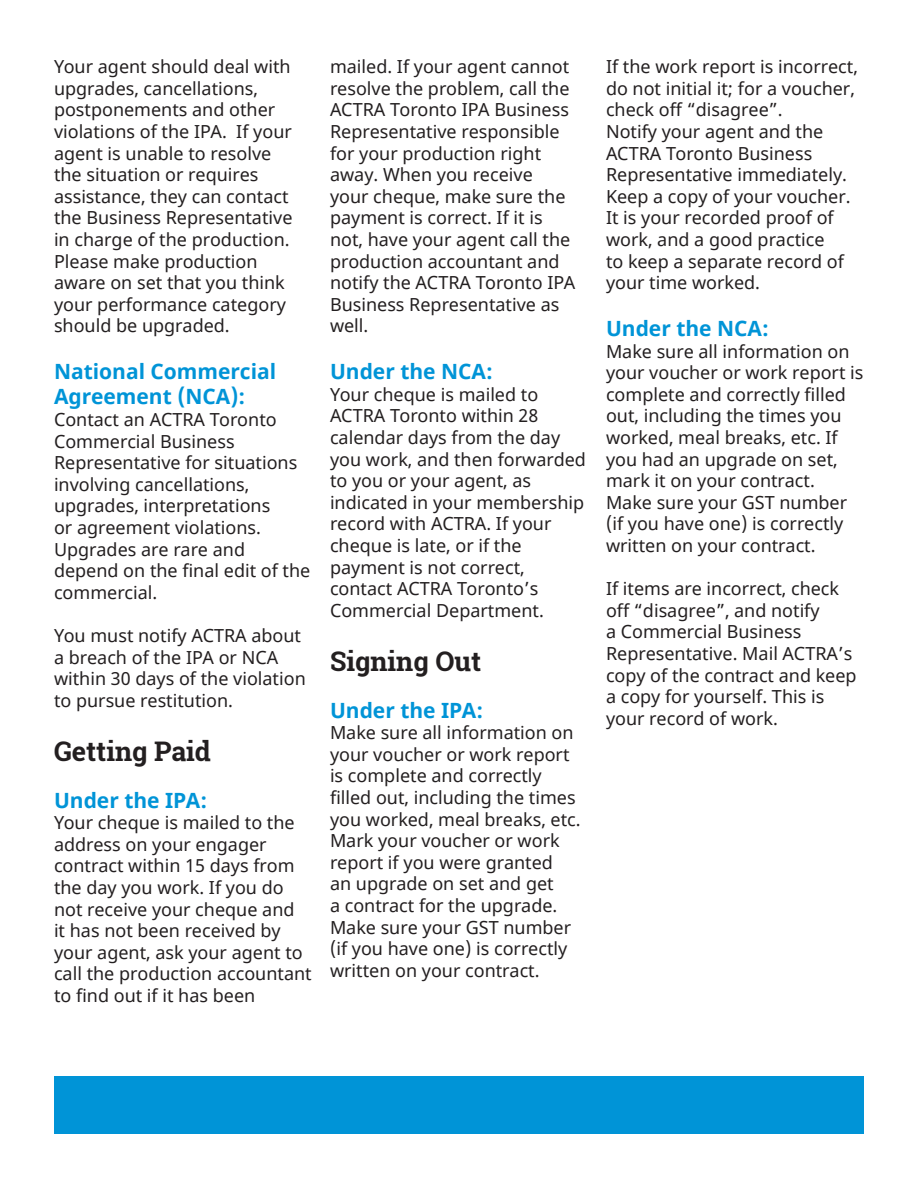
<style>
.page{position:relative;width:918px;height:1188px;background:#fff}
.page>*{position:absolute;margin:0;border:0;box-sizing:border-box;transform-origin:0 0}
.t1{font:700 27px "Roboto Slab";color:#231f20}
.t2{font:700 21px/25.2px "Noto Sans";color:#0094d7}
.t3{font:18px/21.6px "Noto Sans";color:#231f20}
</style>
<div class="page">
<div style="left:54px;top:1076px;width:810px;height:58px;background:#0094d7"></div>
<p class="t3" style="left:54px;top:57px;width:240px">Your agent should deal with upgrades, cancellations, postponements and other violations of the IPA. If your agent is unable to resolve the situation or requires assistance, they can contact the Business Representative in charge of the production.<br>Please make production aware on set that you think your performance category should be upgraded.</p>
<p class="t2" style="left:54px;top:360px;width:224px">National Commercial<br>Agreement (NCA):</p>
<p class="t3" style="left:54px;top:409px;width:258px">Contact an ACTRA Toronto<br>Commercial Business<br>Representative for situations involving cancellations, upgrades, interpretations<br>or agreement violations.<br>Upgrades are rare and depend on the final edit of the commercial.</p>
<p class="t3" style="left:54px;top:625px;width:253px">You must notify ACTRA about a breach of the IPA or NCA within 30 days of the violation to pursue restitution.</p>
<p class="t1" style="left:54px;top:733px;width:158px">Getting Paid</p>
<p class="t2" style="left:54px;top:788px;width:155px">Under the IPA:</p>
<p class="t3" style="left:54px;top:813px;width:259px">Your cheque is mailed to the address on your engager contract within 15 days from the day you work. If you do not receive your cheque and<br>it has not been received by your agent, ask your agent to call the production accountant to find out if it has been</p>
<p class="t3" style="left:330px;top:57px;width:247px">mailed. If your agent cannot resolve the problem, call the<br>ACTRA Toronto IPA Business<br>Representative responsible for your production right away. When you receive your cheque, make sure the payment is correct. If it is not, have your agent call the production accountant and notify the ACTRA Toronto IPA<br>Business Representative as well.</p>
<p class="t2" style="left:330px;top:360px;width:164px">Under the NCA:</p>
<p class="t3" style="left:330px;top:384px;width:258px">Your cheque is mailed to<br>ACTRA Toronto within 28 calendar days from the day you work, and then forwarded to you or your agent, as indicated in your membership record with ACTRA. If your cheque is late, or if the payment is not correct, contact ACTRA Toronto’s<br>Commercial Department.</p>
<p class="t1" style="left:330px;top:643px;width:153px">Signing Out</p>
<p class="t2" style="left:330px;top:698px;width:155px">Under the IPA:</p>
<p class="t3" style="left:330px;top:723px;width:252px">Make sure all information on your voucher or work report is complete and correctly filled out, including the times you worked, meal breaks, etc.<br>Mark your voucher or work report if you were granted<br>an upgrade on set and get<br>a contract for the upgrade.<br>Make sure your GST number (if you have one) is correctly written on your contract.</p>
<p class="t3" style="left:606px;top:57px;width:253px">If the work report is incorrect, do not initial it; for a voucher, check off “disagree”.<br>Notify your agent and the<br>ACTRA Toronto Business<br>Representative immediately.<br>Keep a copy of your voucher.<br>It is your recorded proof of work, and a good practice<br>to keep a separate record of your time worked.</p>
<p class="t2" style="left:606px;top:316px;width:164px">Under the NCA:</p>
<p class="t3" style="left:606px;top:341px;width:259px">Make sure all information on your voucher or work report is complete and correctly filled out, including the times you worked, meal breaks, etc. If you had an upgrade on set, mark it on your contract.<br>Make sure your GST number (if you have one) is correctly written on your contract.</p>
<p class="t3" style="left:606px;top:579px;width:252px">If items are incorrect, check off “disagree”, and notify<br>a Commercial Business<br>Representative. Mail ACTRA’s copy of the contract and keep a copy for yourself. This is your record of work.</p>
</div>
